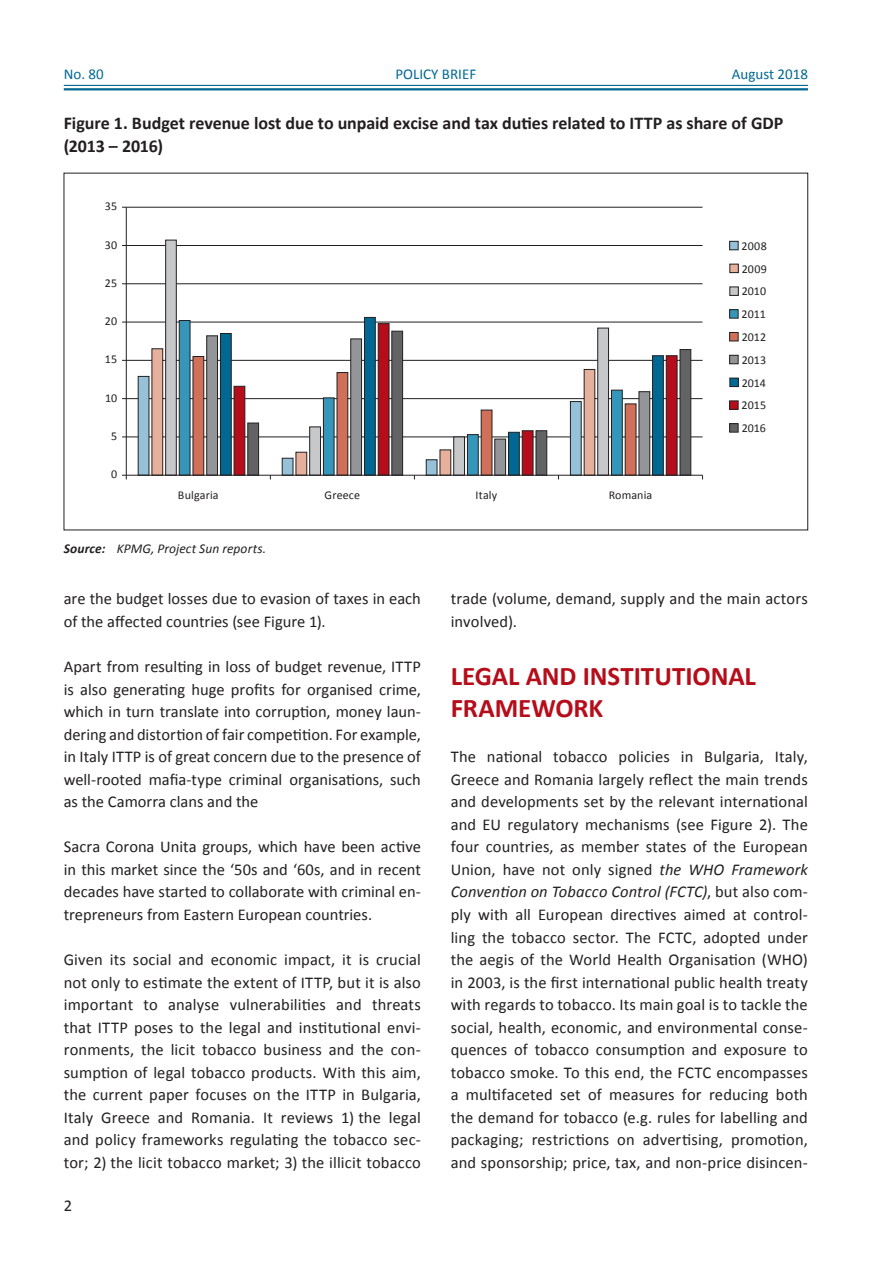
<style>
.page{position:relative;width:893px;height:1263px;background:#fff}
.page>*{position:absolute;margin:0;border:0;box-sizing:border-box;transform-origin:0 0}
.t1{font:700 27px/32.4px "Calibri";letter-spacing:-.005em;color:#b50e1a}
.t2{font:700 18px/22.5px "Calibri";letter-spacing:-.005em;color:#231f20}
.t3{font:16.5px/22.5px "Calibri";letter-spacing:.005em;color:#231f20;text-align:justify}
.t4{font:15px "Calibri";color:#006893}
.t5{font:italic 13.5px "Calibri";letter-spacing:.005em;color:#231f20}
.t6{font:12px/22.8px "Calibri";letter-spacing:.01em;color:#231f20;text-align:justify}
.s1{font-weight:700}
.s2{font-style:italic}
</style>
<div class="page">
<hr style="left:64px;top:85px;width:744px;height:1px;background:#006893">
<hr style="left:64px;top:88px;width:744px;height:2px;background:#006893">
<hr style="left:126px;top:207px;width:576px;height:1px;background:#231f20">
<hr style="left:126px;top:245px;width:576px;height:1px;background:#231f20">
<hr style="left:126px;top:207px;width:1px;height:268px;background:#231f20">
<hr style="left:126px;top:283px;width:576px;height:1px;background:#231f20">
<hr style="left:126px;top:322px;width:576px;height:1px;background:#231f20">
<hr style="left:126px;top:360px;width:576px;height:1px;background:#231f20">
<hr style="left:126px;top:398px;width:576px;height:1px;background:#231f20">
<hr style="left:126px;top:437px;width:576px;height:1px;background:#231f20">
<svg style="left:165px;top:240px;width:444px;height:136px"></svg>
<svg style="left:179px;top:320px;width:41px;height:56px"></svg>
<svg style="left:220px;top:317px;width:444px;height:59px"></svg>
<svg style="left:234px;top:323px;width:430px;height:53px"></svg>
<svg style="left:247px;top:331px;width:444px;height:144px"></svg>
<hr style="left:126px;top:475px;width:576px;height:1px;background:#231f20">
<svg style="left:138px;top:376px;width:444px;height:103px"></svg>
<div style="left:730px;top:241px;width:8px;height:9px;background:#95c2d9"></div>
<div style="left:729px;top:241px;width:9px;height:9px;border:1px solid #231f20"></div>
<div style="left:730px;top:264px;width:8px;height:9px;background:#e7b09d"></div>
<div style="left:730px;top:264px;width:8px;height:9px;border:1px solid #231f20"></div>
<div style="left:730px;top:287px;width:8px;height:8px;background:#c7c8ca"></div>
<div style="left:730px;top:287px;width:8px;height:9px;border:1px solid #231f20"></div>
<div style="left:730px;top:310px;width:8px;height:8px;background:#3596ba"></div>
<div style="left:729px;top:309px;width:9px;height:9px;border:1px solid #231f20"></div>
<div style="left:730px;top:332px;width:8px;height:9px;background:#d07059"></div>
<div style="left:729px;top:332px;width:9px;height:9px;border:1px solid #231f20"></div>
<div style="left:730px;top:355px;width:8px;height:9px;background:#939598"></div>
<div style="left:729px;top:355px;width:9px;height:9px;border:1px solid #231f20"></div>
<div style="left:730px;top:378px;width:8px;height:9px;background:#006893"></div>
<div style="left:730px;top:378px;width:8px;height:9px;border:1px solid #231f20"></div>
<div style="left:730px;top:401px;width:8px;height:8px;background:#b50e1a"></div>
<div style="left:729px;top:401px;width:9px;height:9px;border:1px solid #231f20"></div>
<div style="left:730px;top:424px;width:8px;height:8px;background:#636366"></div>
<div style="left:729px;top:423px;width:9px;height:9px;border:1px solid #231f20"></div>
<p class="t4" style="left:64px;top:65px;width:41px">No. 80</p>
<p class="t4" style="left:395px;top:65px;width:82px">POLICY BRIEF</p>
<p class="t4" style="left:732px;top:65px;width:78px">August 2018</p>
<p class="t2" style="left:64px;top:112px;width:721px">Figure 1. Budget revenue lost due to unpaid excise and tax duties related to ITTP as share of GDP (2013 – 2016)</p>
<p class="t6" style="left:105px;top:195px;width:14px">35</p>
<p class="t6" style="left:105px;top:233px;width:14px">30</p>
<p class="t6" style="left:105px;top:271px;width:14px">25</p>
<p class="t6" style="left:105px;top:310px;width:14px">20</p>
<p class="t6" style="left:105px;top:348px;width:14px">15</p>
<p class="t6" style="left:105px;top:386px;width:14px">10</p>
<p class="t6" style="left:111px;top:425px;width:8px">5</p>
<p class="t6" style="left:111px;top:463px;width:8px">0</p>
<p class="t6" style="left:178px;top:484px;width:42px">Bulgaria</p>
<p class="t6" style="left:325px;top:484px;width:37px">Greece</p>
<p class="t6" style="left:476px;top:484px;width:23px">Italy</p>
<p class="t6" style="left:609px;top:484px;width:45px">Romania</p>
<p class="t5" style="left:64px;top:539px;width:204px"><span class="s1">Source:</span> KPMG, Project Sun reports.</p>
<p class="t6" style="left:742px;top:234px;width:27px">2008<br>2009<br>2010<br>2011<br>2012<br>2013<br>2014<br>2015<br>2016</p>
<p class="t3" style="left:64px;top:588px;width:359px">are the budget losses due to evasion of taxes in each of the affected countries (see Figure 1).</p>
<p class="t3" style="left:64px;top:655px;width:359px">Apart from resulting in loss of budget revenue, ITTP is also generating huge profits for organised crime, which in turn translate into corruption, money laun&shy;dering and distortion of fair competition. For example, in Italy ITTP is of great concern due to the presence of well-rooted mafia-type criminal organisations, such as the Camorra clans and the</p>
<p class="t3" style="left:64px;top:836px;width:359px">Sacra Corona Unita groups, which have been active in this market since the ‘50s and ‘60s, and in recent decades have started to collaborate with criminal en&shy;trepreneurs from Eastern European countries.</p>
<p class="t3" style="left:64px;top:948px;width:359px">Given its social and economic impact, it is crucial not only to estimate the extent of ITTP, but it is also important to analyse vulnerabilities and threats that ITTP poses to the legal and institutional envi&shy;ronments, the licit tobacco business and the con&shy;sumption of legal tobacco products. With this aim, the current paper focuses on the ITTP in Bulgaria, Italy Greece and Romania. It reviews 1) the legal and policy frameworks regulating the tobacco sec&shy;tor; 2) the licit tobacco market; 3) the illicit tobacco</p>
<p class="t3" style="left:451px;top:588px;width:359px">trade (volume, demand, supply and the main actors involved).</p>
<h1 class="t1" style="left:451px;top:660px;width:307px">LEGAL AND INSTITUTIONAL<br>FRAMEWORK</h1>
<p class="t3" style="left:451px;top:745px;width:359px">The national tobacco policies in Bulgaria, Italy, Greece and Romania largely reflect the main trends and developments set by the relevant international and EU regulatory mechanisms (see Figure 2). The four countries, as member states of the European Union, have not only signed <span class="s2">the WHO Framework Convention on Tobacco Control (FCTC)</span>, but also com&shy;ply with all European directives aimed at control&shy;ling the tobacco sector. The FCTC, adopted under the aegis of the World Health Organisation (WHO) in 2003, is the first international public health treaty with regards to tobacco. Its main goal is to tackle the social, health, economic, and environmental conse&shy;quences of tobacco consumption and exposure to tobacco smoke. To this end, the FCTC encompasses a multifaceted set of measures for reducing both the demand for tobacco (e.g. rules for labelling and packaging; restrictions on advertising, promotion, and sponsorship; price, tax, and non-price disincen-</p>
</div>
